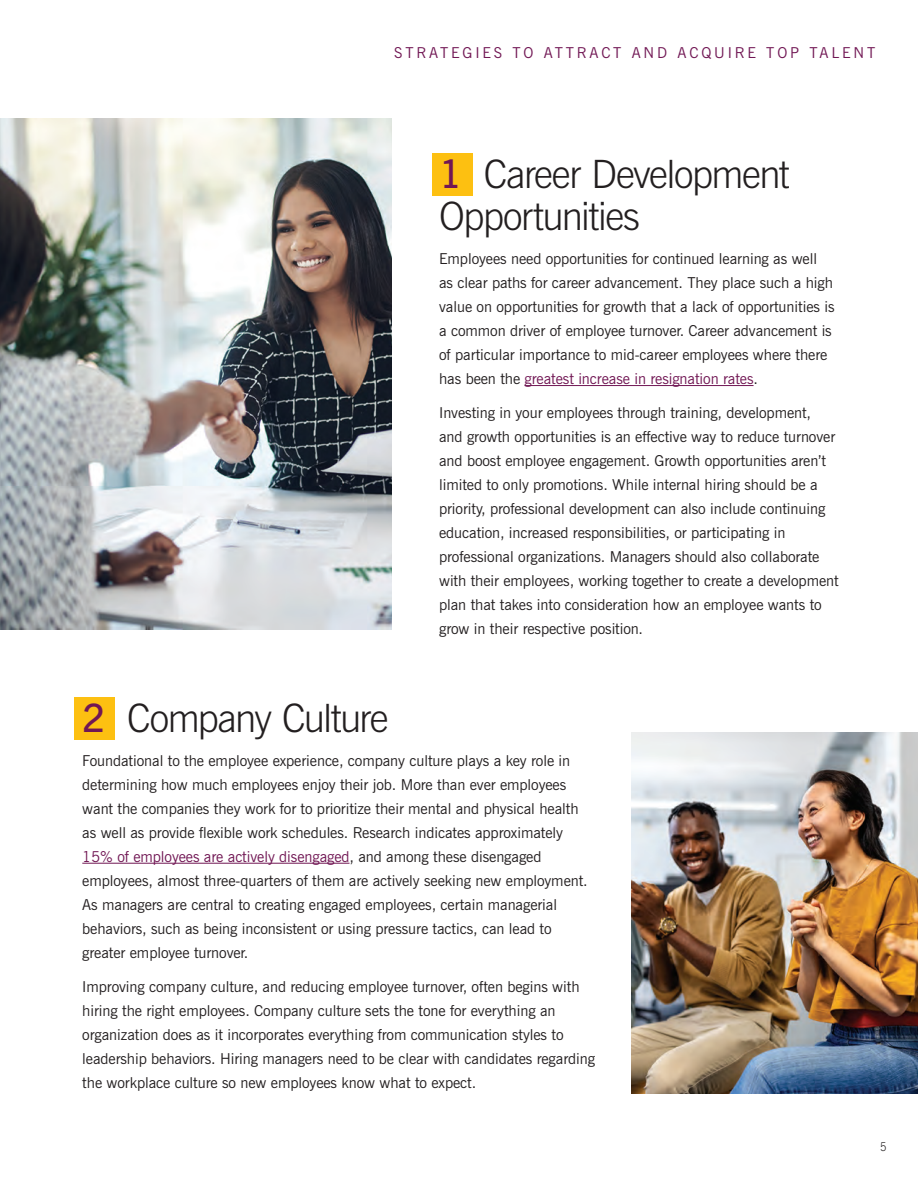
<style>
.page{position:relative;width:918px;height:1188px;background:#fff}
.page>*{position:absolute;margin:0;border:0;box-sizing:border-box;transform-origin:0 0}
.t1{font:300 39px/42px "News Gothic BT";letter-spacing:-.04em;color:#231f20}
.t2{font:15px/24px "News Gothic BT";letter-spacing:-.005em;color:#231f20}
.t3{font:15px "News Gothic BT";letter-spacing:.19em;color:#711754}
.t4{font:300 12px "News Gothic BT";color:#231f20;scale:.9 1}
.s1{font-weight:600;color:#711754}
.s2{color:#711754}
</style>
<div class="page">
<div style="left:432px;top:153px;width:40px;height:43px;background:#fdc011"></div>
<div style="left:75px;top:698px;width:40px;height:42px;background:#fdc011"></div>
<hr style="left:525px;top:385px;width:229px;height:1px;background:#711754">
<img style="left:0;top:119px;width:392px;height:510px">
<hr style="left:82px;top:863px;width:268px;height:1px;background:#711754">
<img style="left:632px;top:733px;width:286px;height:361px">
<p class="t3" style="left:394px;top:43px;width:483px">STRATEGIES TO ATTRACT AND ACQUIRE TOP TALENT</p>
<p class="t1" style="left:439px;top:153px;width:352px"><span class="s1">1</span> Career Development<br>Opportunities</p>
<p class="t2" style="left:439px;top:247px;width:397px">Employees need opportunities for continued learning as well as clear paths for career advancement. They place such a high value on opportunities for growth that a lack of opportunities is a common driver of employee turnover. Career advancement is of particular importance to mid-career employees where there has been the <span class="s2">greatest increase in resignation rates</span>.</p>
<p class="t2" style="left:439px;top:401px;width:401px">Investing in your employees through training, development,<br>and growth opportunities is an effective way to reduce turnover and boost employee engagement. Growth opportunities aren’t limited to only promotions. While internal hiring should be a priority, professional development can also include continuing education, increased responsibilities, or participating in professional organizations. Managers should also collaborate with their employees, working together to create a development plan that takes into consideration how an employee wants to grow in their respective position.</p>
<p class="t1" style="left:82px;top:697px;width:308px"><span class="s1">2</span> Company Culture</p>
<p class="t2" style="left:82px;top:748px;width:507px">Foundational to the employee experience, company culture plays a key role in determining how much employees enjoy their job. More than ever employees want the companies they work for to prioritize their mental and physical health as well as provide flexible work schedules. Research indicates approximately <span class="s2">15% of employees are actively disengaged</span>, and among these disengaged employees, almost three-quarters of them are actively seeking new employment.<br>As managers are central to creating engaged employees, certain managerial behaviors, such as being inconsistent or using pressure tactics, can lead to greater employee turnover.</p>
<p class="t2" style="left:82px;top:974px;width:514px">Improving company culture, and reducing employee turnover, often begins with hiring the right employees. Company culture sets the tone for everything an organization does as it incorporates everything from communication styles to leadership behaviors. Hiring managers need to be clear with candidates regarding the workplace culture so new employees know what to expect.</p>
<p class="t4" style="left:880px;top:1139px;width:9px">5</p>
</div>
